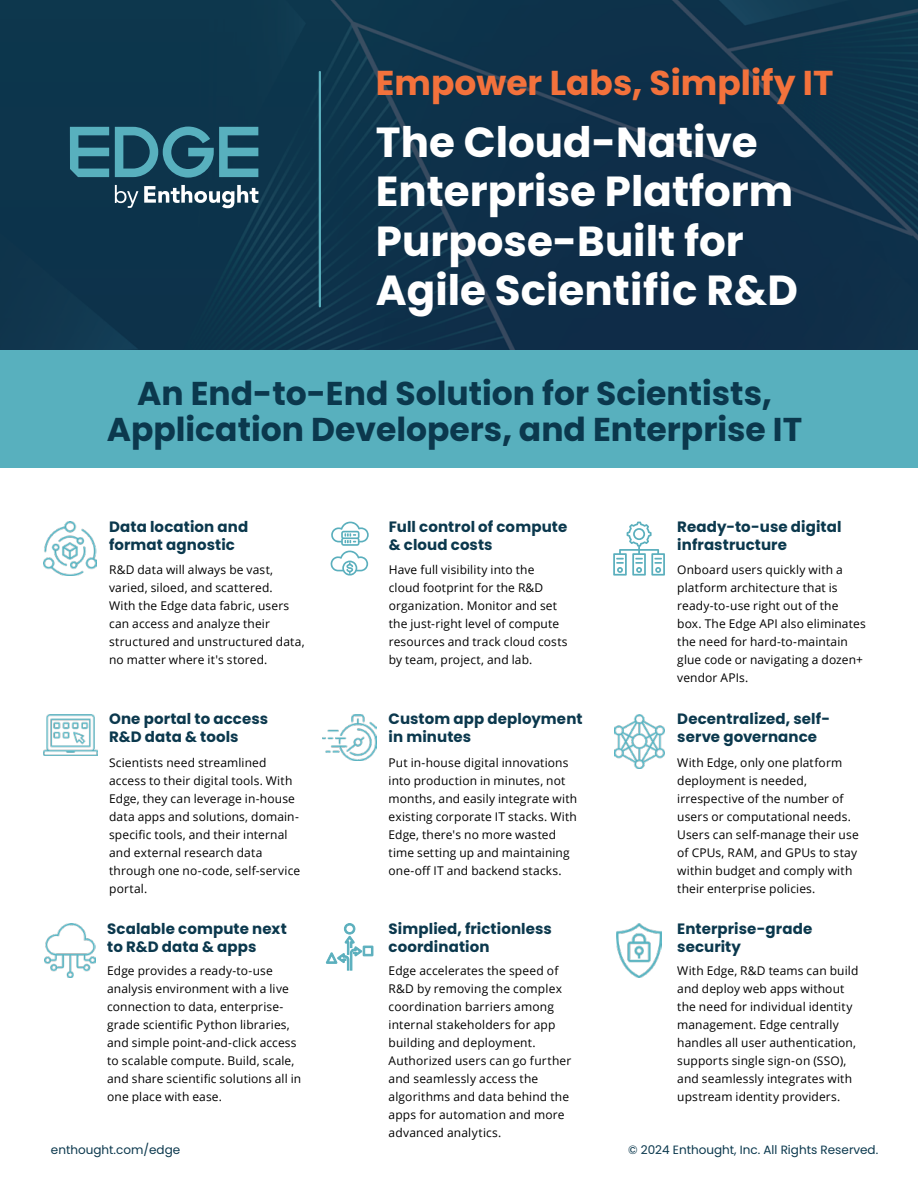
<style>
.page{position:relative;width:918px;height:1188px;background:#fff}
.page>*{position:absolute;margin:0;border:0;box-sizing:border-box;transform-origin:0 0}
.t1{font:700 42px/49.5px "Poppins";color:#fff}
.t2{font:700 34.5px "Poppins";color:#f3723c}
.t3{font:700 33px/36px "Poppins";color:#0b384d;text-align:center}
.t4{font:700 15px/18px "Poppins";letter-spacing:.01em;color:#0b384d}
.t5{font:12px/18px "Open Sans";letter-spacing:.01em;color:#000}
.t6{font:12px "Poppins";color:#0b384d}
</style>
<div class="page">
<div style="left:0;top:0;width:918px;height:350px;background:#0e324a"></div>
<div style="left:0;top:350px;width:918px;height:117px;background:#58b0be"></div>
<svg style="left:70px;top:127px;width:39px;height:50px;background:#397e90"></svg>
<svg style="left:115px;top:127px;width:143px;height:51px;background:#317083"></svg>
<svg style="left:144px;top:185px;width:114px;height:23px"></svg>
<svg style="left:115px;top:185px;width:23px;height:23px"></svg>
<hr style="left:319px;top:72px;width:2px;height:234px;background:#5aafbd">
<svg style="left:330px;top:521px;width:39px;height:55px"></svg>
<img style="left:43px;top:715px;width:54px;height:40px">
<img style="left:45px;top:924px;width:50px;height:54px">
<img style="left:614px;top:715px;width:50px;height:54px">
<svg style="left:613px;top:522px;width:52px;height:54px"></svg>
<svg style="left:326px;top:924px;width:47px;height:46px"></svg>
<img style="left:44px;top:522px;width:52px;height:54px">
<img style="left:323px;top:715px;width:54px;height:46px">
<img style="left:617px;top:924px;width:45px;height:54px">
<h2 class="t2" style="left:376px;top:63px;width:459px">Empower Labs, Simplify IT</h2>
<h1 class="t1" style="left:376px;top:118px;width:424px">The Cloud-Native<br>Enterprise Platform<br>Purpose-Built for<br>Agile Scientific R&amp;D</h1>
<h3 class="t3" style="left:107px;top:376px;width:697px">An End-to-End Solution for Scientists,<br>Application Developers, and Enterprise IT</h3>
<p class="t4" style="left:109px;top:518px;width:141px">Data location and format agnostic</p>
<p class="t5" style="left:109px;top:560px;width:197px">R&amp;D data will always be vast, varied, siloed, and scattered.<br>With the Edge data fabric, users can access and analyze their structured and unstructured data, no matter where it's stored.</p>
<p class="t4" style="left:109px;top:710px;width:161px">One portal to access<br>R&amp;D data &amp; tools</p>
<p class="t5" style="left:109px;top:753px;width:193px">Scientists need streamlined access to their digital tools. With<br>Edge, they can leverage in-house data apps and solutions, domain&shy;specific tools, and their internal and external research data through one no-code, self-service portal.</p>
<p class="t4" style="left:107px;top:920px;width:181px">Scalable compute next to R&amp;D data &amp; apps</p>
<p class="t5" style="left:107px;top:961px;width:196px">Edge provides a ready-to-use analysis environment with a live connection to data, enterprise&shy;grade scientific Python libraries, and simple point-and-click access to scalable compute. Build, scale, and share scientific solutions all in one place with ease.</p>
<p class="t4" style="left:389px;top:518px;width:180px">Full control of compute &amp; cloud costs</p>
<p class="t5" style="left:389px;top:560px;width:180px">Have full visibility into the cloud footprint for the R&amp;D organization. Monitor and set the just-right level of compute resources and track cloud costs by team, project, and lab.</p>
<p class="t4" style="left:389px;top:710px;width:195px">Custom app deployment in minutes</p>
<p class="t5" style="left:389px;top:753px;width:190px">Put in-house digital innovations into production in minutes, not months, and easily integrate with existing corporate IT stacks. With<br>Edge, there's no more wasted time setting up and maintaining one-off IT and backend stacks.</p>
<p class="t4" style="left:389px;top:920px;width:165px">Simplied, frictionless coordination</p>
<p class="t5" style="left:389px;top:961px;width:184px">Edge accelerates the speed of<br>R&amp;D by removing the complex coordination barriers among internal stakeholders for app building and deployment.<br>Authorized users can go further and seamlessly access the algorithms and data behind the apps for automation and more advanced analytics.</p>
<p class="t4" style="left:677px;top:518px;width:166px">Ready-to-use digital infrastructure</p>
<p class="t5" style="left:677px;top:560px;width:190px">Onboard users quickly with a platform architecture that is ready-to-use right out of the box. The Edge API also eliminates the need for hard-to-maintain glue code or navigating a dozen+ vendor APIs.</p>
<p class="t4" style="left:677px;top:710px;width:154px">Decentralized, self&shy;serve governance</p>
<p class="t5" style="left:677px;top:753px;width:183px">With Edge, only one platform deployment is needed, irrespective of the number of users or computational needs.<br>Users can self-manage their use of CPUs, RAM, and GPUs to stay within budget and comply with their enterprise policies.</p>
<p class="t4" style="left:677px;top:920px;width:137px">Enterprise-grade security</p>
<p class="t5" style="left:677px;top:961px;width:183px">With Edge, R&amp;D teams can build and deploy web apps without the need for individual identity management. Edge centrally handles all user authentication, supports single sign-on (SSO), and seamlessly integrates with upstream identity providers.</p>
<p class="t6" style="left:51px;top:1143px;width:131px">enthought.com/edge</p>
<p class="t6" style="left:628px;top:1143px;width:252px">© 2024 Enthought, Inc. All Rights Reserved.</p>
</div>
